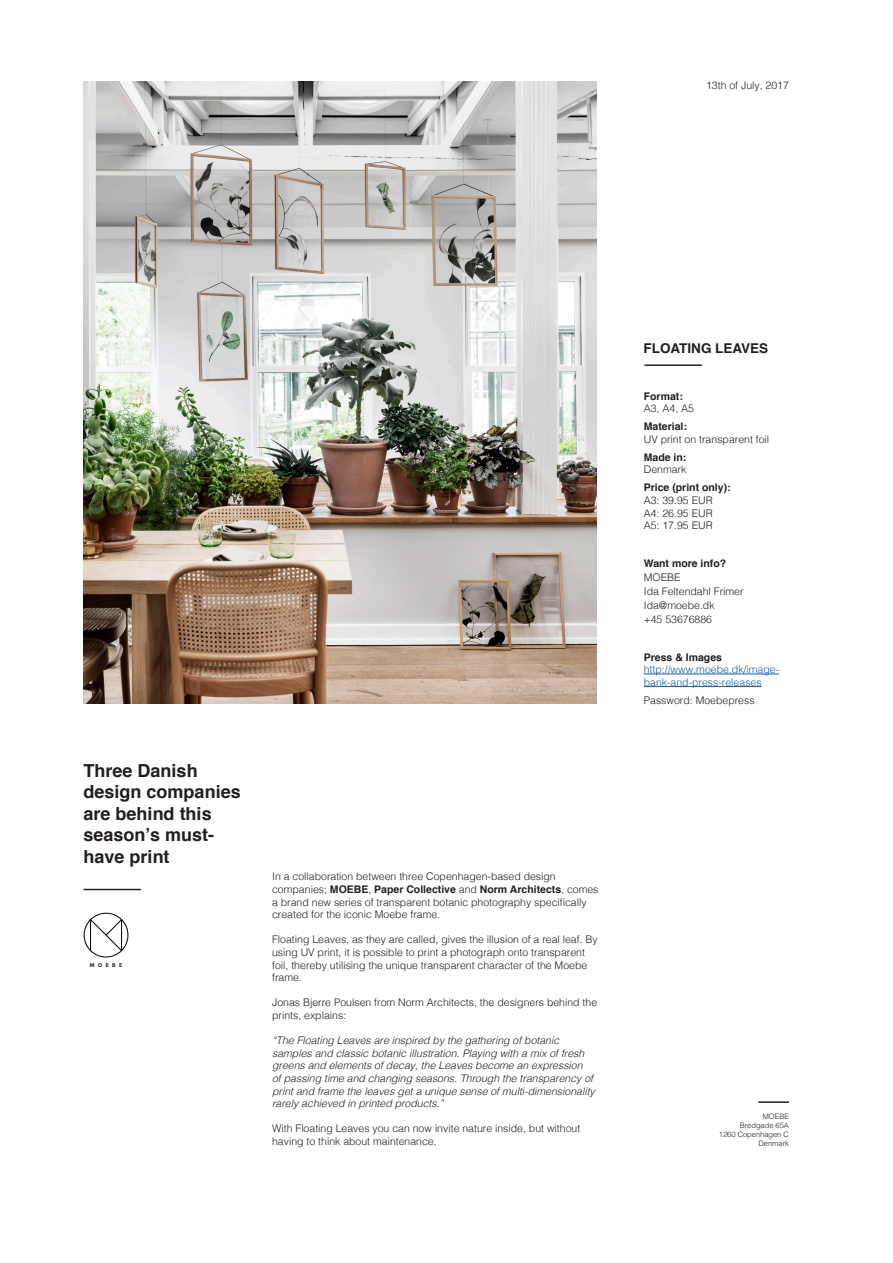
<style>
.page{position:relative;width:893px;height:1263px;background:#fff}
.page>*{position:absolute;margin:0;border:0;box-sizing:border-box;transform-origin:0 0}
.t1{font:700 18px/21.6px "Helvetica";color:#231f20}
.t2{font:700 13.5px "Helvetica";color:#231f20}
.t3{font:300 10.5px/12.6px "Helvetica";color:#231f20}
.t4{font:italic 300 10.5px/12.6px "Helvetica";color:#231f20}
.t5{font:700 10.5px "Helvetica";color:#231f20}
.t6{font:300 10.5px/12.6px "Helvetica";color:#175d9e}
.t7{font:300 7.5px/9px "Helvetica";color:#231f20;text-align:right}
.t8{font:700 5.7px "Myriad Pro";letter-spacing:.615em;color:#231f20}
.s1{font-weight:700}
</style>
<div class="page">
<img style="left:84px;top:82px;width:512px;height:622px">
<svg style="left:84px;top:913px;width:45px;height:45px"></svg>
<hr style="left:84px;top:889px;width:57px;height:1px;background:#231f20">
<hr style="left:758px;top:1101px;width:31px;height:2px;background:#231f20">
<hr style="left:644px;top:364px;width:58px;height:2px;background:#231f20">
<hr style="left:644px;top:674px;width:135px;height:1px;background:#175d9e">
<hr style="left:644px;top:686px;width:118px;height:1px;background:#175d9e">
<p class="t3" style="left:706px;top:80px;width:84px">13th of July, 2017</p>
<h1 class="t1" style="left:84px;top:761px;width:159px">Three Danish design companies are behind this season’s must&shy;have print</h1>
<p class="t8" style="left:90px;top:961px;width:34px">MOEBE</p>
<p class="t3" style="left:272px;top:871px;width:328px">In a collaboration between three Copenhagen-based design companies; <span class="s1">MOEBE</span>, <span class="s1">Paper Collective</span> and <span class="s1">Norm Architects</span>, comes a brand new series of transparent botanic photography specifically created for the iconic Moebe frame.</p>
<p class="t3" style="left:272px;top:934px;width:327px">Floating Leaves, as they are called, gives the illusion of a real leaf. By using UV print, it is possible to print a photograph onto transparent foil, thereby utilising the unique transparent character of the Moebe frame.</p>
<p class="t3" style="left:272px;top:997px;width:327px">Jonas Bjerre Poulsen from Norm Architects, the designers behind the prints, explains:</p>
<p class="t4" style="left:272px;top:1035px;width:324px">“The Floating Leaves are inspired by the gathering of botanic samples and classic botanic illustration. Playing with a mix of fresh greens and elements of decay, the Leaves become an expression<br>of passing time and changing seasons. Through the transparency of print and frame the leaves get a unique sense of multi-dimensionality rarely achieved in printed products.”</p>
<p class="t3" style="left:272px;top:1123px;width:310px">With Floating Leaves you can now invite nature inside, but without having to think about maintenance.</p>
<p class="t2" style="left:643px;top:343px;width:126px">FLOATING LEAVES</p>
<p class="t5" style="left:644px;top:391px;width:41px">Format:</p>
<p class="t3" style="left:644px;top:403px;width:52px">A3, A4, A5</p>
<p class="t5" style="left:644px;top:422px;width:45px">Material:</p>
<p class="t3" style="left:644px;top:434px;width:127px">UV print on transparent foil</p>
<p class="t5" style="left:644px;top:453px;width:44px">Made in:</p>
<p class="t3" style="left:644px;top:464px;width:44px">Denmark</p>
<p class="t5" style="left:644px;top:483px;width:88px">Price (print only):</p>
<p class="t3" style="left:644px;top:495px;width:70px;text-align:justify">A3: 39.95 EUR A4: 26.95 EUR A5: 17.95 EUR</p>
<p class="t5" style="left:644px;top:559px;width:84px">Want more info?</p>
<p class="t3" style="left:644px;top:571px;width:101px;line-height:14.1px">MOEBE<br>Ida Feltendahl Frimer<br>Ida@moebe.dk<br>+45 53676886</p>
<p class="t5" style="left:644px;top:652px;width:80px">Press &amp; Images</p>
<p class="t6" style="left:644px;top:664px;width:137px">http://www.moebe.dk/image&shy;bank-and-press-releases</p>
<p class="t3" style="left:644px;top:695px;width:112px">Password: Moebepress</p>
<p class="t7" style="left:719px;top:1113px;width:72px">MOEBE<br>Bredgade 65A<br>1260 Copenhagen C<br>Denmark</p>
</div>
